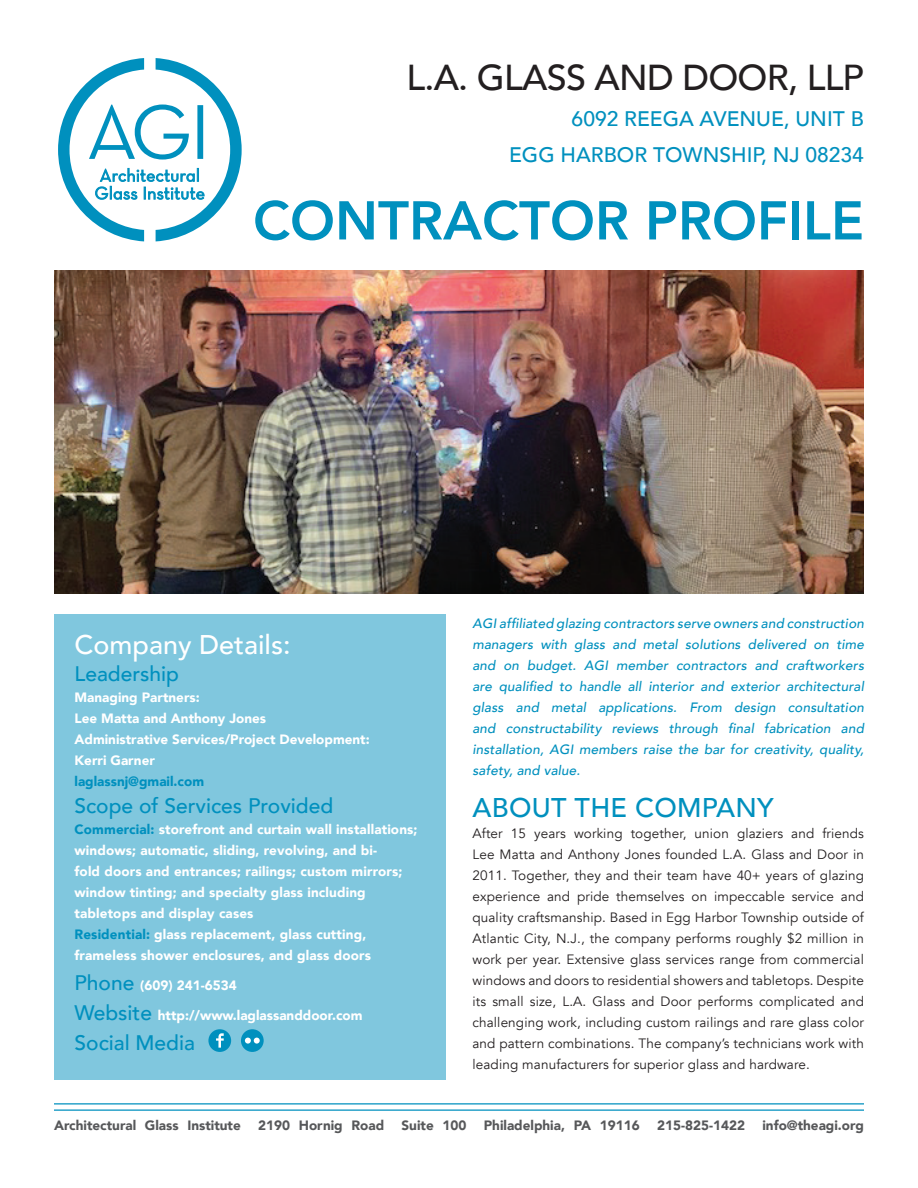
<style>
.page{position:relative;width:918px;height:1188px;background:#fff}
.page>*{position:absolute;margin:0;border:0;box-sizing:border-box;transform-origin:0 0}
.t1{font:800 54px "Avenir";color:#0090be}
.t2{font:500 36px "Avenir";letter-spacing:-.02em;color:#231f20}
.t3{font:500 27px "Avenir";color:#fff}
.t4{font:500 27px "Avenir";letter-spacing:.01em;color:#0090be}
.t5{font:500 21px "Avenir";color:#0090be}
.t6{font:13.5px/21px "Avenir";letter-spacing:.01em;color:#231f20;text-align:justify}
.t7{font:900 13.5px/21px "Avenir";letter-spacing:.01em;color:#fff}
.t8{font:italic 500 13.5px/21px "Avenir";letter-spacing:.01em;color:#0090be;text-align:justify}
.t9{font:900 13.5px "Avenir";color:#57585a}
.t10{font:900 13.5px "Avenir";color:#0090be}
.s1{color:#0090be}
.s2{font-weight:500;font-size:21px;color:#0090be}
</style>
<div class="page">
<hr style="left:54px;top:1103px;width:810px;height:2px;background:#0090be">
<hr style="left:54px;top:1109px;width:810px;height:2px;background:#0090be">
<svg style="left:58px;top:58px;width:184px;height:184px"></svg>
<div style="left:54px;top:614px;width:392px;height:466px;background:#80c7de"></div>
<img style="left:54px;top:270px;width:810px;height:324px">
<div style="left:208px;top:1029px;width:23px;height:23px;background:#0090be;border-radius:50%"></div>
<svg style="left:216px;top:1033px;width:8px;height:15px"></svg>
<div style="left:241px;top:1029px;width:23px;height:23px;background:#0090be;border-radius:50%"></div>
<svg style="left:245px;top:1038px;width:15px;height:6px"></svg>
<p class="t2" style="left:406px;top:46px;width:459px">L.A. GLASS AND DOOR, LLP</p>
<p class="t5" style="left:572px;top:101px;width:294px">6092 REEGA AVENUE, UNIT B</p>
<p class="t5" style="left:509px;top:137px;width:356px">EGG HARBOR TOWNSHIP, NJ 08234</p>
<p class="t1" style="left:253px;top:179px;width:612px">CONTRACTOR PROFILE</p>
<p class="t3" style="left:75px;top:622px;width:218px">Company Details:</p>
<p class="t5" style="left:75px;top:656px;width:106px">Leadership</p>
<p class="t7" style="left:75px;top:687px;width:127px">Managing Partners:</p>
<p class="t7" style="left:75px;top:708px;width:193px">Lee Matta and Anthony Jones</p>
<p class="t7" style="left:75px;top:729px;width:297px">Administrative Services/Project Development:</p>
<p class="t7" style="left:75px;top:750px;width:82px">Kerri Garner</p>
<p class="t10" style="left:75px;top:770px;width:131px">laglassnj@gmail.com</p>
<p class="t5" style="left:75px;top:788px;width:260px">Scope of Services Provided</p>
<p class="t7" style="left:75px;top:819px;width:345px"><span class="s1">Commercial:</span> storefront and curtain wall installations; windows; automatic, sliding, revolving, and bi-<br>fold doors and entrances; railings; custom mirrors; window tinting; and specialty glass including tabletops and display cases</p>
<p class="t7" style="left:75px;top:924px;width:298px"><span class="s1">Residential:</span> glass replacement, glass cutting, frameless shower enclosures, and glass doors</p>
<p class="t7" style="left:75px;top:975px;width:164px"><span class="s2">Phone</span> (609) 241-6534</p>
<p class="t7" style="left:75px;top:1005px;width:290px"><span class="s2">Website</span> http://www.laglassanddoor.com</p>
<p class="t5" style="left:75px;top:1025px;width:122px">Social Media</p>
<p class="t8" style="left:472px;top:613px;width:393px">AGI affiliated glazing contractors serve owners and construction managers with glass and metal solutions delivered on time and on budget. AGI member contractors and craftworkers are qualified to handle all interior and exterior architectural glass and metal applications. From design consultation and constructability reviews through final fabrication and installation, AGI members raise the bar for creativity, quality, safety, and value.</p>
<p class="t4" style="left:472px;top:784px;width:303px">ABOUT THE COMPANY</p>
<p class="t6" style="left:472px;top:823px;width:393px">After 15 years working together, union glaziers and friends Lee Matta and Anthony Jones founded L.A. Glass and Door in 2011. Together, they and their team have 40+ years of glazing experience and pride themselves on impeccable service and quality craftsmanship. Based in Egg Harbor Township outside of Atlantic City, N.J., the company performs roughly $2 million in work per year. Extensive glass services range from commercial windows and doors to residential showers and tabletops. Despite its small size, L.A. Glass and Door performs complicated and challenging work, including custom railings and rare glass color and pattern combinations. The company’s technicians work with leading manufacturers for superior glass and hardware.</p>
<p class="t9" style="left:54px;top:1114px;width:188px">Architectural Glass Institute</p>
<p class="t9" style="left:258px;top:1114px;width:128px">2190 Hornig Road</p>
<p class="t9" style="left:402px;top:1114px;width:66px">Suite 100</p>
<p class="t9" style="left:484px;top:1114px;width:158px">Philadelphia, PA 19116</p>
<p class="t9" style="left:657px;top:1114px;width:89px">215-825-1422</p>
<p class="t9" style="left:762px;top:1114px;width:103px">info@theagi.org</p>
</div>
